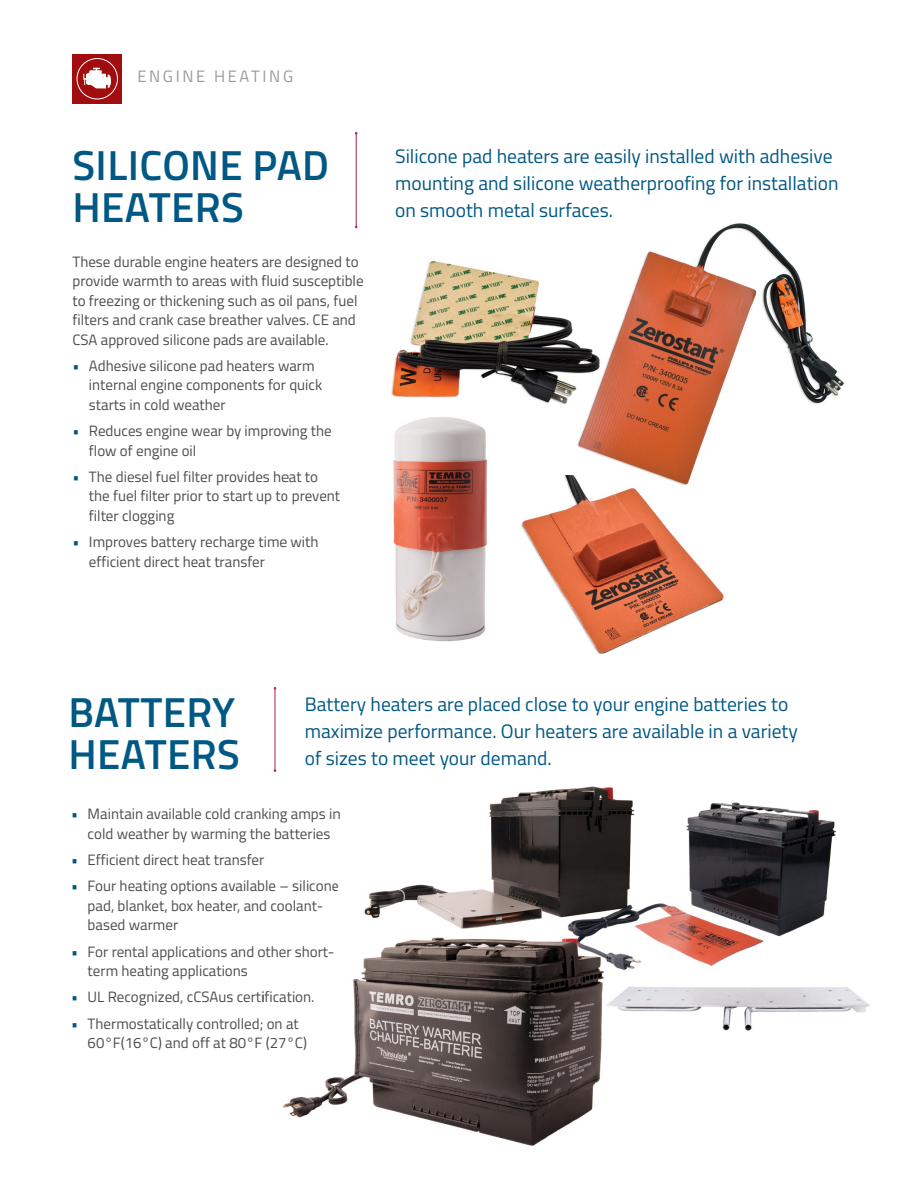
<style>
.page{position:relative;width:918px;height:1188px;background:#fff}
.page>*{position:absolute;margin:0;border:0;box-sizing:border-box;transform-origin:0 0}
.t1{font:600 42px/42px "Titillium Web";letter-spacing:.01em;color:#005884}
.t2{font:19.5px/27px "Titillium Web";color:#005884}
.t3{font:16.5px "Titillium Web";letter-spacing:.16em;color:#9c9b9b}
.t4{font:15px/19.5px "Titillium Web";color:#4d4d4f}
.s1{color:#005884}
</style>
<div class="page">
<img style="left:391px;top:260px;width:184px;height:145px">
<img style="left:521px;top:475px;width:203px;height:180px">
<img style="left:575px;top:223px;width:269px;height:264px">
<hr style="left:356px;top:134px;width:1px;height:92px;background:#a2224b">
<hr style="left:275px;top:689px;width:1px;height:81px;background:#a2224b">
<div style="left:72px;top:54px;width:50px;height:50px;background:#a10d0f"></div>
<div style="left:77px;top:58px;width:41px;height:41px;border:1px solid #fff;border-radius:50%"></div>
<svg style="left:83px;top:68px;width:28px;height:20px"></svg>
<img style="left:391px;top:391px;width:121px;height:251px">
<img style="left:282px;top:940px;width:322px;height:206px">
<img style="left:556px;top:802px;width:280px;height:168px">
<img style="left:364px;top:786px;width:292px;height:154px">
<img style="left:605px;top:932px;width:265px;height:99px">
<p class="t3" style="left:137px;top:65px;width:157px">ENGINE HEATING</p>
<h1 class="t1" style="left:72px;top:142px;width:258px">SILICONE PAD<br>HEATERS</h1>
<h2 class="t2" style="left:395px;top:142px;width:445px">Silicone pad heaters are easily installed with adhesive mounting and silicone weatherproofing for installation on smooth metal surfaces.</h2>
<p class="t4" style="left:72px;top:251px;width:293px">These durable engine heaters are designed to provide warmth to areas with fluid susceptible to freezing or thickening such as oil pans, fuel filters and crank case breather valves. CE and CSA approved silicone pads are available.</p>
<p class="t4" style="left:89px;top:355px;width:235px;text-indent:-16px"><span class="s1">•</span> Adhesive silicone pad heaters warm internal engine components for quick starts in cold weather</p>
<p class="t4" style="left:89px;top:420px;width:244px;text-indent:-16px"><span class="s1">•</span> Reduces engine wear by improving the flow of engine oil</p>
<p class="t4" style="left:89px;top:466px;width:253px;text-indent:-16px"><span class="s1">•</span> The diesel fuel filter provides heat to the fuel filter prior to start up to prevent filter clogging</p>
<p class="t4" style="left:89px;top:531px;width:231px;text-indent:-16px"><span class="s1">•</span> Improves battery recharge time with efficient direct heat transfer</p>
<h1 class="t1" style="left:68px;top:690px;width:173px">BATTERY<br>HEATERS</h1>
<h2 class="t2" style="left:305px;top:690px;width:495px">Battery heaters are placed close to your engine batteries to maximize performance. Our heaters are available in a variety of sizes to meet your demand.</h2>
<p class="t4" style="left:71px;top:804px;width:271px;text-align:center"><span class="s1">•</span> Maintain available cold cranking amps in cold weather by warming the batteries</p>
<p class="t4" style="left:71px;top:850px;width:195px"><span class="s1">•</span> Efficient direct heat transfer</p>
<p class="t4" style="left:88px;top:876px;width:253px;text-indent:-17px"><span class="s1">•</span> Four heating options available – silicone pad, blanket, box heater, and coolant&shy;based warmer</p>
<p class="t4" style="left:88px;top:941px;width:248px;text-indent:-17px"><span class="s1">•</span> For rental applications and other short&shy;term heating applications</p>
<p class="t4" style="left:71px;top:987px;width:245px"><span class="s1">•</span> UL Recognized, cCSAus certification.</p>
<p class="t4" style="left:88px;top:1013px;width:221px;text-indent:-17px"><span class="s1">•</span> Thermostatically controlled; on at<br>60°F(16°C) and off at 80°F (27°C)</p>
</div>
